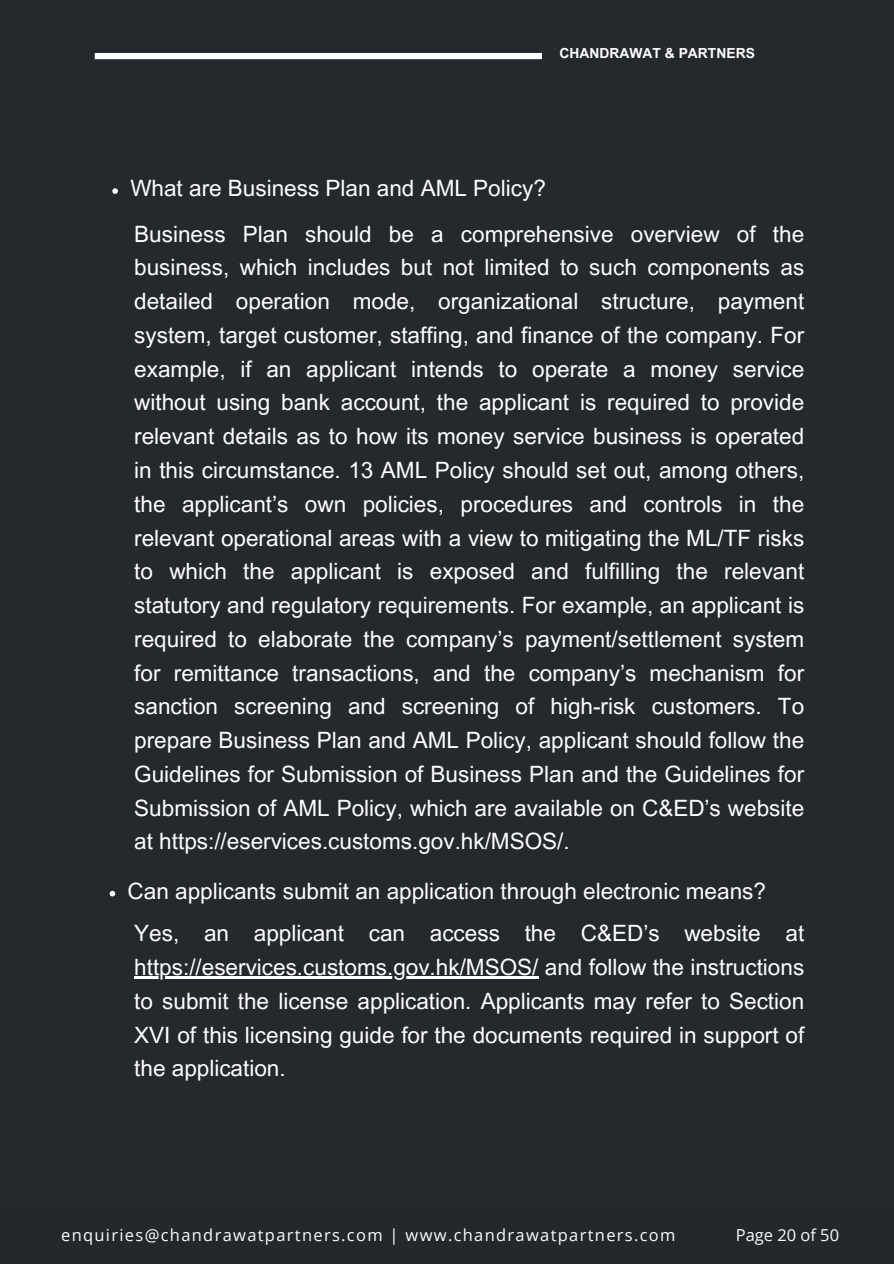
<style>
.page{position:relative;width:894px;height:1264px;background:#fff}
.page>*{position:absolute;margin:0;border:0;box-sizing:border-box;transform-origin:0 0}
.t1{font:22.5px/33.8px "Arial MT Pro";color:#fff;text-align:justify}
.t2{font:16.5px "Open Sans";letter-spacing:.08em;color:#fdfcfd}
.t3{font:16.5px "Open Sans";color:#fdfcfd}
.t4{font:700 13.8px "Arial MT Pro";color:#fff}
</style>
<div class="page">
<div style="left:0;top:0;width:893px;height:1263px;background:#25292d"></div>
<div style="left:95px;top:53px;width:447px;height:6px;background:#fff"></div>
<svg style="left:112px;top:188px;width:6px;height:6px"></svg>
<svg style="left:110px;top:890px;width:5px;height:6px"></svg>
<hr style="left:134px;top:976px;width:404px;height:2px;background:#fff">
<p class="t4" style="left:559px;top:48px;width:197px">CHANDRAWAT &amp; PARTNERS</p>
<p class="t1" style="left:130px;top:174px;width:417px">What are Business Plan and AML Policy?</p>
<h1 class="t1" style="left:134px;top:220px;width:671px">Business Plan should be a comprehensive overview of the business, which includes but not limited to such components as detailed operation mode, organizational structure, payment system, target customer, staffing, and finance of the company. For example, if an applicant intends to operate a money service without using bank account, the applicant is required to provide relevant details as to how its money service business is operated in this circumstance. 13 AML Policy should set out, among others, the applicant’s own policies, procedures and controls in the relevant operational areas with a view to mitigating the ML/TF risks to which the applicant is exposed and fulfilling the relevant statutory and regulatory requirements. For example, an applicant is required to elaborate the company’s payment/settlement system for remittance transactions, and the company’s mechanism for sanction screening and screening of high-risk customers. To prepare Business Plan and AML Policy, applicant should follow the Guidelines for Submission of Business Plan and the Guidelines for Submission of AML Policy, which are available on C&amp;ED’s website at https://eservices.customs.gov.hk/MSOS/.</h1>
<h1 class="t1" style="left:128px;top:876px;width:639px">Can applicants submit an application through electronic means?</h1>
<p class="t1" style="left:134px;top:919px;width:671px">Yes, an applicant can access the C&amp;ED’s website at</p>
<h2 class="t1" style="left:134px;top:953px;width:671px">https://eservices.customs.gov.hk/MSOS/ and follow the instructions to submit the license application. Applicants may refer to Section XVI of this licensing guide for the documents required in support of the application.</h2>
<p class="t2" style="left:61px;top:1223px;width:615px">enquiries@chandrawatpartners.com | www.chandrawatpartners.com</p>
<p class="t3" style="left:735px;top:1223px;width:105px">Page 20 of 50</p>
</div>
